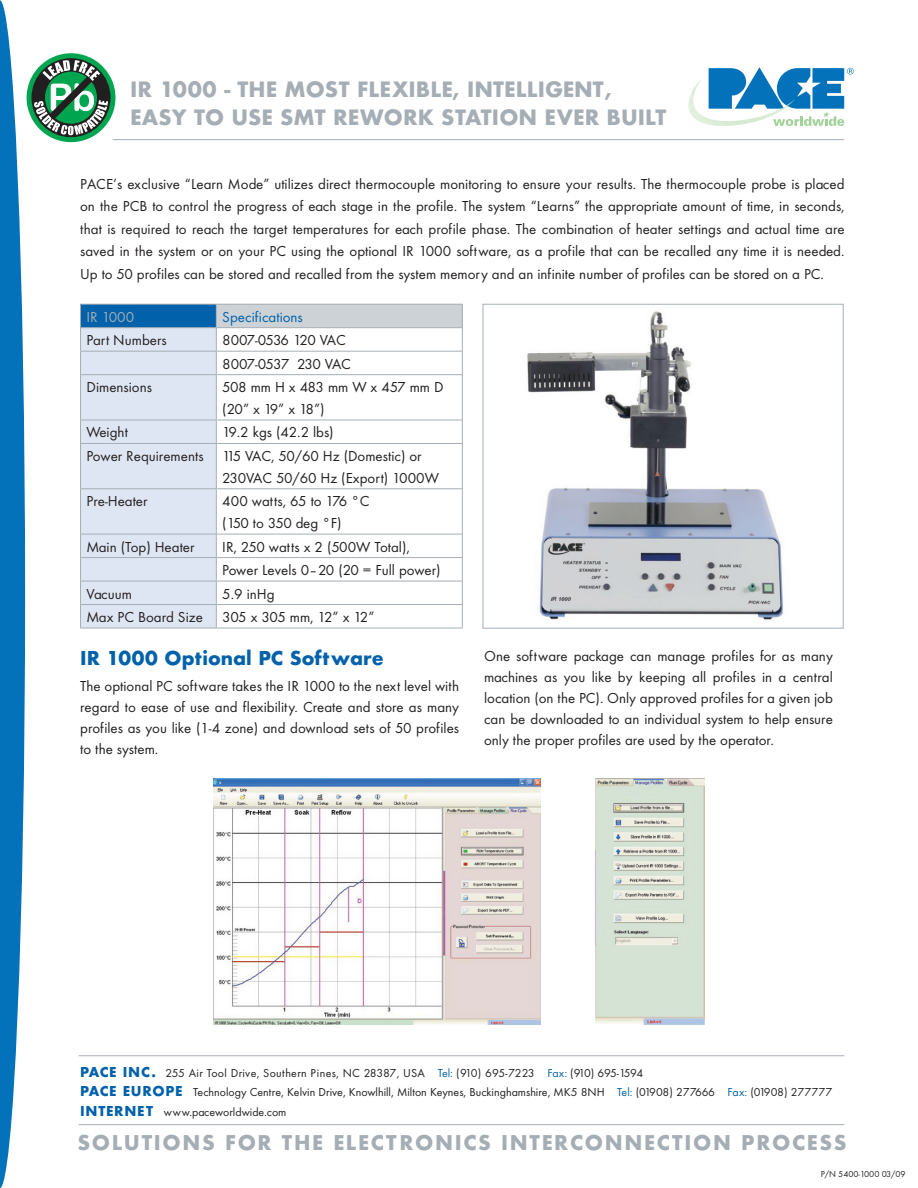
<style>
.page{position:relative;width:918px;height:1188px;background:#fff}
.page>*{position:absolute;margin:0;border:0;box-sizing:border-box;transform-origin:0 0}
.t1{font:23.25px "Futura Bold DTC";letter-spacing:.005em;color:#a5aeb4}
.t2{font:22.35px "Futura Bold DTC";letter-spacing:.075em;color:#a5aeb4}
.t3{font:21px "Futura Bold DTC";color:#0161aa}
.t4{font:15px/21px "Futura Book DTC";color:#231f20;text-align:justify}
.t5{font:15px "Futura Book DTC";letter-spacing:-.045em;color:#231f20}
.t6{font:15px "Futura Book DTC";letter-spacing:-.025em;color:#231f20}
.t7{font:15px "Futura Book DTC";letter-spacing:-.055em;color:#231f20}
.t8{font:15px "Futura Book DTC";letter-spacing:-.05em;color:#231f20}
.t9{font:15px "Futura Book DTC";color:#0161aa}
.t10{font:15px "Futura Book DTC";color:#a5aeb4}
.t11{font:12px "Futura Book DTC";color:#231f20}
.t12{font:9px "Futura Book DTC";letter-spacing:-.005em;color:#231f20}
.s1{font-family:"Futura Bold DTC";font-size:15px;color:#0161aa}
.s2{color:#0161aa}
</style>
<div class="page">
<hr style="left:79px;top:1124px;width:765px;height:1px;background:#a5aeb4">
<hr style="left:79px;top:1055px;width:765px;height:1px;background:#a5aeb4">
<hr style="left:113px;top:139px;width:731px;height:1px;background:#a5aeb4">
<svg style="left:688px;top:67px;width:166px;height:59px"></svg>
<div style="left:216px;top:304px;width:246px;height:24px;background:#ccd2d6"></div>
<svg style="left:217px;top:328px;width:245px;height:300px"></svg>
<hr style="left:216px;top:304px;width:247px;height:1px;background:#a5aeb4">
<hr style="left:216px;top:327px;width:247px;height:1px;background:#a5aeb4">
<hr style="left:216px;top:351px;width:247px;height:1px;background:#a5aeb4">
<svg style="left:462px;top:305px;width:1px;height:69px"></svg>
<hr style="left:216px;top:374px;width:247px;height:1px;background:#a5aeb4">
<hr style="left:462px;top:375px;width:1px;height:45px;background:#a5aeb4">
<hr style="left:216px;top:420px;width:247px;height:1px;background:#a5aeb4">
<svg style="left:462px;top:420px;width:1px;height:23px"></svg>
<hr style="left:216px;top:443px;width:247px;height:1px;background:#a5aeb4">
<hr style="left:462px;top:444px;width:1px;height:44px;background:#a5aeb4">
<hr style="left:216px;top:488px;width:247px;height:1px;background:#a5aeb4">
<hr style="left:462px;top:489px;width:1px;height:45px;background:#a5aeb4">
<hr style="left:216px;top:534px;width:247px;height:1px;background:#a5aeb4">
<hr style="left:216px;top:557px;width:247px;height:1px;background:#a5aeb4">
<hr style="left:216px;top:581px;width:247px;height:1px;background:#a5aeb4">
<hr style="left:216px;top:604px;width:247px;height:1px;background:#a5aeb4">
<svg style="left:0;top:0;width:217px;height:1188px"></svg>
<svg style="left:462px;top:534px;width:1px;height:94px"></svg>
<hr style="left:80px;top:628px;width:136px;height:1px;background:#a5aeb4">
<hr style="left:216px;top:628px;width:247px;height:1px;background:#a5aeb4">
<img style="left:527px;top:311px;width:257px;height:309px">
<div style="left:483px;top:304px;width:361px;height:325px;border:1px solid #a5aeb4"></div>
<img style="left:214px;top:779px;width:327px;height:246px">
<img style="left:596px;top:779px;width:109px;height:246px">
<p class="t1" style="left:130px;top:75px;width:483px">IR 1000 - THE MOST FLEXIBLE, INTELLIGENT,</p>
<p class="t1" style="left:130px;top:104px;width:337px">EASY TO USE SMT REWORK STATI</p>
<p class="t1" style="left:499px;top:104px;width:165px">ON EVER BUILT</p>
<p class="t4" style="left:80px;top:172px;width:766px;line-height:22.5px">PACE’s exclusive “Learn Mode” utilizes direct thermocouple monitoring to ensure your results. The thermocouple probe is placed on the PCB to control the progress of each stage in the profile. The system “Learns” the appropriate amount of time, in seconds, that is required to reach the target temperatures for each profile phase. The combination of heater settings and actual time are saved in the system or on your PC using the optional IR 1000 software, as a profile that can be recalled any time it is needed.<br>Up to 50 profiles can be stored and recalled from the system memory and an infinite number of profiles can be stored on a PC.</p>
<p class="t10" style="left:87px;top:308px;width:49px">IR 1000</p>
<p class="t9" style="left:222px;top:308px;width:82px">Specifications</p>
<p class="t4" style="left:87px;top:330px;width:82px">Part Numbers</p>
<p class="t7" style="left:222px;top:332px;width:125px">8007-0536 120 VAC</p>
<p class="t8" style="left:222px;top:355px;width:130px">8007-0537 230 VAC</p>
<p class="t4" style="left:87px;top:377px;width:67px">Dimensions</p>
<p class="t6" style="left:222px;top:379px;width:223px">508 mm H x 483 mm W x 457 mm D</p>
<p class="t4" style="left:222px;top:398px;width:104px">(20” x 19” x 18”)</p>
<p class="t4" style="left:87px;top:422px;width:43px">Weight</p>
<p class="t4" style="left:222px;top:422px;width:113px">19.2 kgs (42.2 lbs)</p>
<p class="t4" style="left:87px;top:445px;width:119px">Power Requirements</p>
<p class="t4" style="left:222px;top:445px;width:201px">115 VAC, 50/60 Hz (Domestic) or</p>
<p class="t4" style="left:222px;top:467px;width:218px">230VAC 50/60 Hz (Export) 1000W</p>
<p class="t4" style="left:87px;top:491px;width:63px">Pre-Heater</p>
<p class="t4" style="left:222px;top:491px;width:149px">400 watts, 65 to 176 °C</p>
<p class="t5" style="left:222px;top:515px;width:121px">(150 to 350 deg °F)</p>
<p class="t4" style="left:87px;top:536px;width:110px">Main (Top) Heater</p>
<p class="t4" style="left:222px;top:536px;width:189px">IR, 250 watts x 2 (500W Total),</p>
<p class="t4" style="left:222px;top:560px;width:220px">Power Levels 0– 20 (20 = Full power)</p>
<p class="t4" style="left:87px;top:583px;width:47px">Vacuum</p>
<p class="t4" style="left:222px;top:583px;width:54px">5.9 inHg</p>
<p class="t4" style="left:87px;top:607px;width:118px">Max PC Board Size</p>
<p class="t5" style="left:222px;top:608px;width:154px">305 x 305 mm, 12” x 12”</p>
<p class="t3" style="left:80px;top:646px;width:305px">IR 1000 OPTIONAL PC SOFTWARE</p>
<p class="t4" style="left:80px;top:676px;width:381px">The optional PC software takes the IR 1000 to the next level with regard to ease of use and flexibility. Create and store as many profiles as you like (1-4 zone) and download sets of 50 profiles to the system.</p>
<p class="t4" style="left:484px;top:645px;width:350px">One software package can manage profiles for as many machines as you like by keeping all profiles in a central location (on the PC). Only approved profiles for a given job can be downloaded to an individual system to help ensure only the proper profiles are used by the operator.</p>
<p class="t11" style="left:80px;top:1066px;width:565px"><span class="s1">PACE IN C.</span> 255 Air Tool Drive, Southern Pines, NC 28387, USA <span class="s2">Tel:</span> (910) 695-7223 <span class="s2">Fax:</span> (910) 695-1594</p>
<p class="t11" style="left:80px;top:1085px;width:754px"><span class="s1">PACE EU ROPE</span> Technology Centre, Kelvin Drive, Knowlhill, Milton Keynes, Buckinghamshire, MK5 8NH <span class="s2">Tel:</span> (01908) 277666 <span class="s2">Fax:</span> (01908) 277777</p>
<p class="t11" style="left:80px;top:1105px;width:208px"><span class="s1">IN TERN ET</span> www.paceworldwide.com</p>
<p class="t2" style="left:77px;top:1129px;width:296px">SOLUTIONS FOR THE ELECTR</p>
<p class="t2" style="left:415px;top:1129px;width:129px">ONICS INTERC</p>
<p class="t2" style="left:585px;top:1129px;width:72px">ONNECTI</p>
<p class="t2" style="left:693px;top:1129px;width:155px">ON PROCESS</p>
<p class="t12" style="left:821px;top:1168px;width:86px">P/N 5400-1000 03/09</p>
</div>
